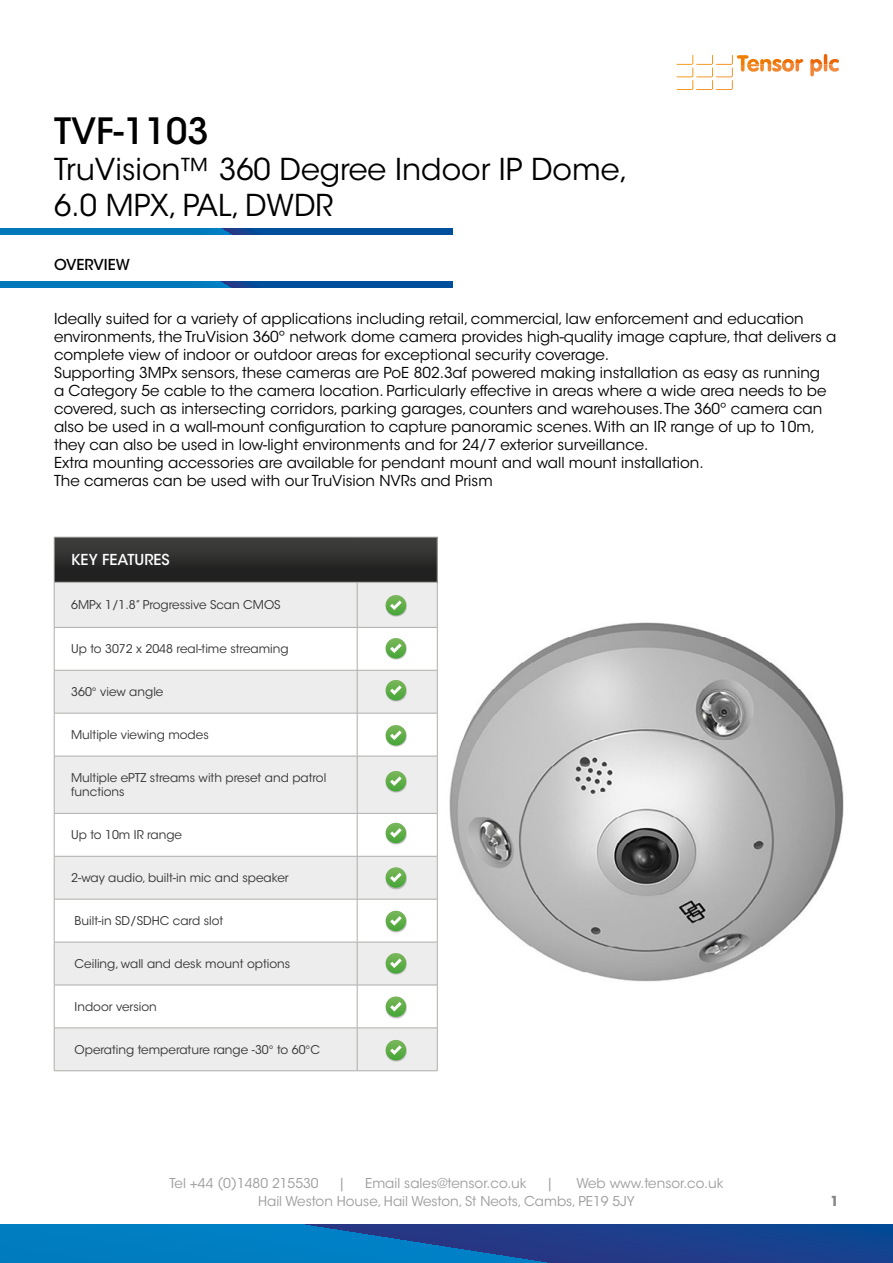
<style>
.page{position:relative;width:893px;height:1263px;background:#fff}
.page>*{position:absolute;margin:0;border:0;box-sizing:border-box;transform-origin:0 0}
.t1{font:500 36px "ITC Avant Garde Std";color:#000}
.t2{font:30px/36px "ITC Avant Garde Std";color:#000}
.t3{font:15px/18px "ITC Avant Garde Std";color:#000}
.t4{font:500 15px "ITC Avant Garde Std";color:#fff}
.t5{font:500 15px "ITC Avant Garde Std";color:#000}
.t6{font:13.5px/18px "ITC Avant Garde Std";color:#9d9d9c}
.t7{font:700 13.5px "Futura Std";color:#8a8989}
.t8{font:12px/14.4px "ITC Avant Garde Std";color:#333232}
</style>
<div class="page">
<svg style="left:0;top:1224px;width:893px;height:39px;background:#0e5ca5"></svg>
<svg style="left:810px;top:54px;width:29px;height:22px"></svg>
<svg style="left:676px;top:55px;width:127px;height:35px"></svg>
<img style="left:676px;top:68px;width:17px;height:9px">
<img style="left:449px;top:622px;width:395px;height:360px">
<svg style="left:0;top:228px;width:453px;height:6px;background:#0162aa"></svg>
<svg style="left:0;top:282px;width:453px;height:6px;background:#0162aa"></svg>
<div style="left:54px;top:537px;width:383px;height:45px;background:linear-gradient(to bottom,#40403f,#1b1b1b)"></div>
<div style="left:55px;top:583px;width:382px;height:487px;background:#ededed"></div>
<svg style="left:55px;top:714px;width:382px;height:142px"></svg>
<svg style="left:55px;top:900px;width:382px;height:128px"></svg>
<hr style="left:54px;top:537px;width:303px;height:1px;background:#aeafaa">
<hr style="left:54px;top:537px;width:1px;height:45px;background:#aeafaa">
<hr style="left:357px;top:537px;width:80px;height:1px;background:#aeafaa">
<hr style="left:437px;top:537px;width:1px;height:45px;background:#aeafaa">
<hr style="left:54px;top:582px;width:303px;height:1px;background:#aeafaa">
<hr style="left:54px;top:582px;width:1px;height:45px;background:#aeafaa">
<hr style="left:357px;top:582px;width:80px;height:1px;background:#aeafaa">
<hr style="left:357px;top:582px;width:1px;height:45px;background:#aeafaa">
<hr style="left:437px;top:582px;width:1px;height:45px;background:#aeafaa">
<hr style="left:437px;top:627px;width:1px;height:43px;background:#aeafaa">
<hr style="left:54px;top:670px;width:303px;height:1px;background:#aeafaa">
<hr style="left:54px;top:670px;width:1px;height:43px;background:#aeafaa">
<hr style="left:357px;top:670px;width:80px;height:1px;background:#aeafaa">
<hr style="left:357px;top:670px;width:1px;height:43px;background:#aeafaa">
<hr style="left:437px;top:670px;width:1px;height:43px;background:#aeafaa">
<hr style="left:54px;top:713px;width:303px;height:1px;background:#aeafaa">
<hr style="left:54px;top:713px;width:1px;height:43px;background:#aeafaa">
<hr style="left:357px;top:713px;width:80px;height:1px;background:#aeafaa">
<hr style="left:357px;top:713px;width:1px;height:43px;background:#aeafaa">
<hr style="left:437px;top:713px;width:1px;height:43px;background:#aeafaa">
<hr style="left:54px;top:756px;width:303px;height:1px;background:#aeafaa">
<hr style="left:54px;top:756px;width:1px;height:57px;background:#aeafaa">
<hr style="left:357px;top:756px;width:80px;height:1px;background:#aeafaa">
<hr style="left:357px;top:756px;width:1px;height:57px;background:#aeafaa">
<hr style="left:437px;top:756px;width:1px;height:57px;background:#aeafaa">
<hr style="left:54px;top:813px;width:303px;height:1px;background:#aeafaa">
<hr style="left:54px;top:813px;width:1px;height:43px;background:#aeafaa">
<hr style="left:357px;top:813px;width:80px;height:1px;background:#aeafaa">
<hr style="left:357px;top:813px;width:1px;height:43px;background:#aeafaa">
<hr style="left:437px;top:813px;width:1px;height:43px;background:#aeafaa">
<hr style="left:54px;top:856px;width:303px;height:1px;background:#aeafaa">
<hr style="left:54px;top:856px;width:1px;height:43px;background:#aeafaa">
<hr style="left:357px;top:856px;width:80px;height:1px;background:#aeafaa">
<hr style="left:357px;top:856px;width:1px;height:43px;background:#aeafaa">
<hr style="left:437px;top:856px;width:1px;height:43px;background:#aeafaa">
<hr style="left:54px;top:899px;width:303px;height:1px;background:#aeafaa">
<hr style="left:54px;top:899px;width:1px;height:43px;background:#aeafaa">
<hr style="left:357px;top:899px;width:80px;height:1px;background:#aeafaa">
<hr style="left:357px;top:899px;width:1px;height:43px;background:#aeafaa">
<hr style="left:437px;top:899px;width:1px;height:43px;background:#aeafaa">
<hr style="left:54px;top:942px;width:303px;height:1px;background:#aeafaa">
<hr style="left:54px;top:942px;width:1px;height:43px;background:#aeafaa">
<hr style="left:357px;top:942px;width:80px;height:1px;background:#aeafaa">
<hr style="left:357px;top:942px;width:1px;height:43px;background:#aeafaa">
<hr style="left:437px;top:942px;width:1px;height:43px;background:#aeafaa">
<hr style="left:54px;top:985px;width:303px;height:1px;background:#aeafaa">
<hr style="left:54px;top:985px;width:1px;height:43px;background:#aeafaa">
<hr style="left:357px;top:985px;width:80px;height:1px;background:#aeafaa">
<hr style="left:357px;top:985px;width:1px;height:43px;background:#aeafaa">
<hr style="left:437px;top:985px;width:1px;height:43px;background:#aeafaa">
<hr style="left:54px;top:1028px;width:303px;height:1px;background:#aeafaa">
<hr style="left:54px;top:1028px;width:1px;height:42px;background:#aeafaa">
<hr style="left:357px;top:1028px;width:80px;height:1px;background:#aeafaa">
<hr style="left:357px;top:1028px;width:1px;height:42px;background:#aeafaa">
<hr style="left:437px;top:1028px;width:1px;height:42px;background:#aeafaa">
<hr style="left:54px;top:1070px;width:303px;height:1px;background:#aeafaa">
<hr style="left:357px;top:1070px;width:80px;height:1px;background:#aeafaa">
<div style="left:386px;top:596px;width:21px;height:21px;background:#7c7c7b;opacity:.5"></div>
<div style="left:386px;top:595px;width:20px;height:20px;background:linear-gradient(to bottom,#7eb85f,#49a739);border-radius:10px"></div>
<svg style="left:390px;top:600px;width:12px;height:10px"></svg>
<svg style="left:54px;top:627px;width:383px;height:43px"></svg>
<div style="left:386px;top:681px;width:21px;height:21px;background:#7c7c7b;opacity:.5"></div>
<div style="left:386px;top:680px;width:20px;height:20px;background:linear-gradient(to bottom,#7db75e,#49a739);border-radius:10px"></div>
<svg style="left:390px;top:685px;width:12px;height:10px"></svg>
<div style="left:386px;top:726px;width:21px;height:21px;background:#7c7c7b;opacity:.5"></div>
<div style="left:386px;top:725px;width:20px;height:20px;background:linear-gradient(to bottom,#7fb85f,#49a739);border-radius:10px"></div>
<svg style="left:390px;top:730px;width:12px;height:10px"></svg>
<div style="left:386px;top:772px;width:21px;height:21px;background:#7c7c7b;opacity:.5"></div>
<div style="left:386px;top:771px;width:20px;height:20px;background:linear-gradient(to bottom,#7db75e,#49a739);border-radius:10px"></div>
<svg style="left:390px;top:776px;width:12px;height:10px"></svg>
<div style="left:386px;top:823px;width:21px;height:21px;background:#7c7c7b;opacity:.5"></div>
<svg style="left:386px;top:823px;width:20px;height:20px"></svg>
<svg style="left:390px;top:828px;width:12px;height:10px"></svg>
<div style="left:386px;top:868px;width:21px;height:21px;background:#7c7c7b;opacity:.5"></div>
<svg style="left:386px;top:867px;width:20px;height:21px"></svg>
<svg style="left:390px;top:873px;width:12px;height:9px"></svg>
<div style="left:386px;top:911px;width:21px;height:21px;background:#7c7c7b;opacity:.5"></div>
<svg style="left:386px;top:911px;width:20px;height:20px"></svg>
<svg style="left:390px;top:916px;width:12px;height:10px"></svg>
<div style="left:386px;top:954px;width:21px;height:21px;background:#7c7c7b;opacity:.5"></div>
<div style="left:386px;top:953px;width:20px;height:20px;background:linear-gradient(to bottom,#7eb75e,#49a739);border-radius:10px"></div>
<svg style="left:390px;top:958px;width:12px;height:10px"></svg>
<div style="left:386px;top:997px;width:21px;height:21px;background:#7c7c7b;opacity:.5"></div>
<svg style="left:386px;top:996px;width:20px;height:21px"></svg>
<svg style="left:390px;top:1002px;width:12px;height:9px"></svg>
<div style="left:386px;top:1041px;width:21px;height:21px;background:#7c7c7b;opacity:.5"></div>
<div style="left:386px;top:1040px;width:20px;height:20px;background:linear-gradient(to bottom,#7cb75c,#49a739);border-radius:10px"></div>
<svg style="left:390px;top:1045px;width:12px;height:10px"></svg>
<h1 class="t1" style="left:54px;top:109px;width:156px">TVF-1103</h1>
<h2 class="t2" style="left:54px;top:152px;width:576px">TruVision™ 360 Degree Indoor IP Dome,<br>6.0 MPX, PAL, DWDR</h2>
<p class="t5" style="left:54px;top:255px;width:78px">OVERVIEW</p>
<p class="t3" style="left:54px;top:310px;width:784px">Ideally suited for a variety of applications including retail, commercial, law enforcement and education environments, the TruVision 360º network dome camera provides high-quality image capture, that delivers a complete view of indoor or outdoor areas for exceptional security coverage.<br>Supporting 3MPx sensors, these cameras are PoE 802.3af powered making installation as easy as running<br>a Category 5e cable to the camera location. Particularly effective in areas where a wide area needs to be covered, such as intersecting corridors, parking garages, counters and warehouses. The 360º camera can also be used in a wall-mount configuration to capture panoramic scenes. With an IR range of up to 10m, they can also be used in low-light environments and for 24/7 exterior surveillance.<br>Extra mounting accessories are available for pendant mount and wall mount installation.<br>The cameras can be used with our TruVision NVRs and Prism</p>
<p class="t4" style="left:71px;top:550px;width:100px">KEY FEATURES</p>
<p class="t8" style="left:71px;top:598px;width:211px">6MPx 1/1.8’’ Progressive Scan CMOS</p>
<p class="t8" style="left:71px;top:642px;width:219px">Up to 3072 x 2048 real-time streaming</p>
<p class="t8" style="left:71px;top:685px;width:94px">360° view angle</p>
<p class="t8" style="left:71px;top:728px;width:139px">Multiple viewing modes</p>
<p class="t8" style="left:71px;top:771px;width:257px">Multiple ePTZ streams with preset and patrol functions</p>
<p class="t8" style="left:71px;top:828px;width:112px">Up to 10m IR range</p>
<p class="t8" style="left:71px;top:871px;width:219px">2-way audio, built-in mic and speaker</p>
<p class="t8" style="left:75px;top:914px;width:150px">Built-in SD/SDHC card slot</p>
<p class="t8" style="left:75px;top:957px;width:217px">Ceiling, wall and desk mount options</p>
<p class="t8" style="left:75px;top:999px;width:84px">Indoor version</p>
<p class="t8" style="left:75px;top:1042px;width:247px">Operating temperature range -30° to 60°C</p>
<p class="t6" style="left:169px;top:1174px;width:151px">Tel +44 (0)1480 215530</p>
<p class="t6" style="left:338px;top:1174px;width:9px">|</p>
<p class="t6" style="left:365px;top:1174px;width:163px">Email sales@tensor.co.uk</p>
<p class="t6" style="left:546px;top:1174px;width:9px">|</p>
<p class="t6" style="left:258px;top:1174px;width:467px;text-indent:318px">Web www.tensor.co.uk<br>Hail Weston House, Hail Weston, St Neots, Cambs, PE19 5JY</p>
<p class="t7" style="left:830px;top:1192px;width:11px">1</p>
</div>
